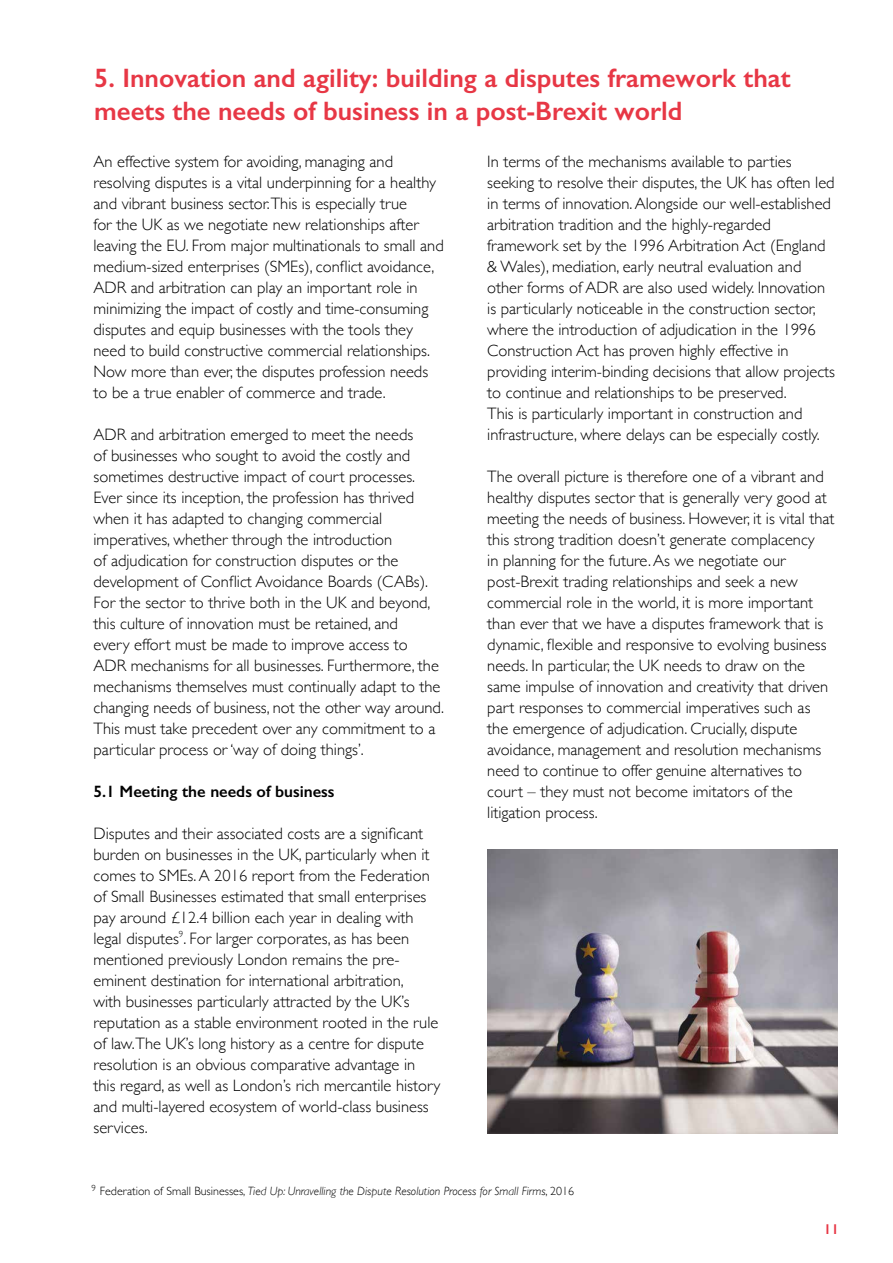
<style>
.page{position:relative;width:893px;height:1263px;background:#fff}
.page>*{position:absolute;margin:0;border:0;box-sizing:border-box;transform-origin:0 0}
.t1{font:600 26.7px/33px "Gill Sans";color:#e73745}
.t2{font:300 16.5px/21px "Gill Sans";color:#000}
.t3{font:600 16.5px "Gill Sans";color:#000}
.t4{font:600 14.25px "Gill Sans";color:#e73745}
.t5{font:italic 300 12px "Gill Sans";color:#000}
.t6{font:300 9px "Gill Sans";color:#000}
.s1{font-style:normal}
</style>
<div class="page">
<img style="left:488px;top:849px;width:350px;height:284px">
<h1 class="t1" style="left:94px;top:62px;width:698px">5. Innovation and agility: building a disputes framework that meets the needs of business in a post-Brexit world</h1>
<p class="t2" style="left:94px;top:150px;width:352px">An effective system for avoiding, managing and resolving disputes is a vital underpinning for a healthy and vibrant business sector.This is especially true<br>for the UK as we negotiate new relationships after leaving the EU. From major multinationals to small and medium-sized enterprises (SMEs), conflict avoidance, ADR and arbitration can play an important role in minimizing the impact of costly and time-consuming disputes and equip businesses with the tools they need to build constructive commercial relationships.<br>Now more than ever, the disputes profession needs to be a true enabler of commerce and trade.</p>
<p class="t2" style="left:94px;top:423px;width:352px">ADR and arbitration emerged to meet the needs<br>of businesses who sought to avoid the costly and sometimes destructive impact of court processes.<br>Ever since its inception, the profession has thrived when it has adapted to changing commercial imperatives, whether through the introduction<br>of adjudication for construction disputes or the development of Conflict Avoidance Boards (CABs).<br>For the sector to thrive both in the UK and beyond, this culture of innovation must be retained, and<br>every effort must be made to improve access to ADR mechanisms for all businesses. Furthermore, the mechanisms themselves must continually adapt to the changing needs of business, not the other way around.<br>This must take precedent over any commitment to a particular process or ‘way of doing things’.</p>
<p class="t3" style="left:94px;top:782px;width:243px">5.1 Meeting the needs of business</p>
<p class="t2" style="left:94px;top:822px;width:338px">Disputes and their associated costs are a significant burden on businesses in the UK, particularly when it comes to SMEs. A 2016 report from the Federation of Small Businesses estimated that small enterprises pay around £12.4 billion each year in dealing with legal disputes . For larger corporates, as has been</p>
<p class="t6" style="left:179px;top:927px;width:6px">9</p>
<p class="t2" style="left:94px;top:948px;width:348px">mentioned previously London remains the pre&shy;eminent destination for international arbitration,<br>with businesses particularly attracted by the UK’s reputation as a stable environment rooted in the rule of law.The UK’s long history as a centre for dispute resolution is an obvious comparative advantage in this regard, as well as London’s rich mercantile history and multi-layered ecosystem of world-class business services.</p>
<p class="t2" style="left:487px;top:150px;width:349px">In terms of the mechanisms available to parties seeking to resolve their disputes, the UK has often led in terms of innovation. Alongside our well-established arbitration tradition and the highly-regarded framework set by the 1996 Arbitration Act (England &amp; Wales), mediation, early neutral evaluation and other forms of ADR are also used widely. Innovation is particularly noticeable in the construction sector, where the introduction of adjudication in the 1996<br>Construction Act has proven highly effective in providing interim-binding decisions that allow projects to continue and relationships to be preserved.<br>This is particularly important in construction and infrastructure, where delays can be especially costly.</p>
<p class="t2" style="left:487px;top:465px;width:349px">The overall picture is therefore one of a vibrant and healthy disputes sector that is generally very good at meeting the needs of business. However, it is vital that this strong tradition doesn’t generate complacency<br>in planning for the future. As we negotiate our post-Brexit trading relationships and seek a new commercial role in the world, it is more important than ever that we have a disputes framework that is dynamic, flexible and responsive to evolving business needs. In particular, the UK needs to draw on the same impulse of innovation and creativity that driven part responses to commercial imperatives such as the emergence of adjudication. Crucially, dispute avoidance, management and resolution mechanisms need to continue to offer genuine alternatives to court – they must not become imitators of the litigation process.</p>
<p class="t6" style="left:91px;top:1180px;width:6px">9</p>
<p class="t5" style="left:100px;top:1184px;width:476px"><span class="s1">Federation of Small Businesses,</span> Tied Up: Unravelling the Dispute Resolution Process for Small Firms<span class="s1">, 2016</span></p>
<p class="t4" style="left:824px;top:1220px;width:17px">11</p>
</div>
